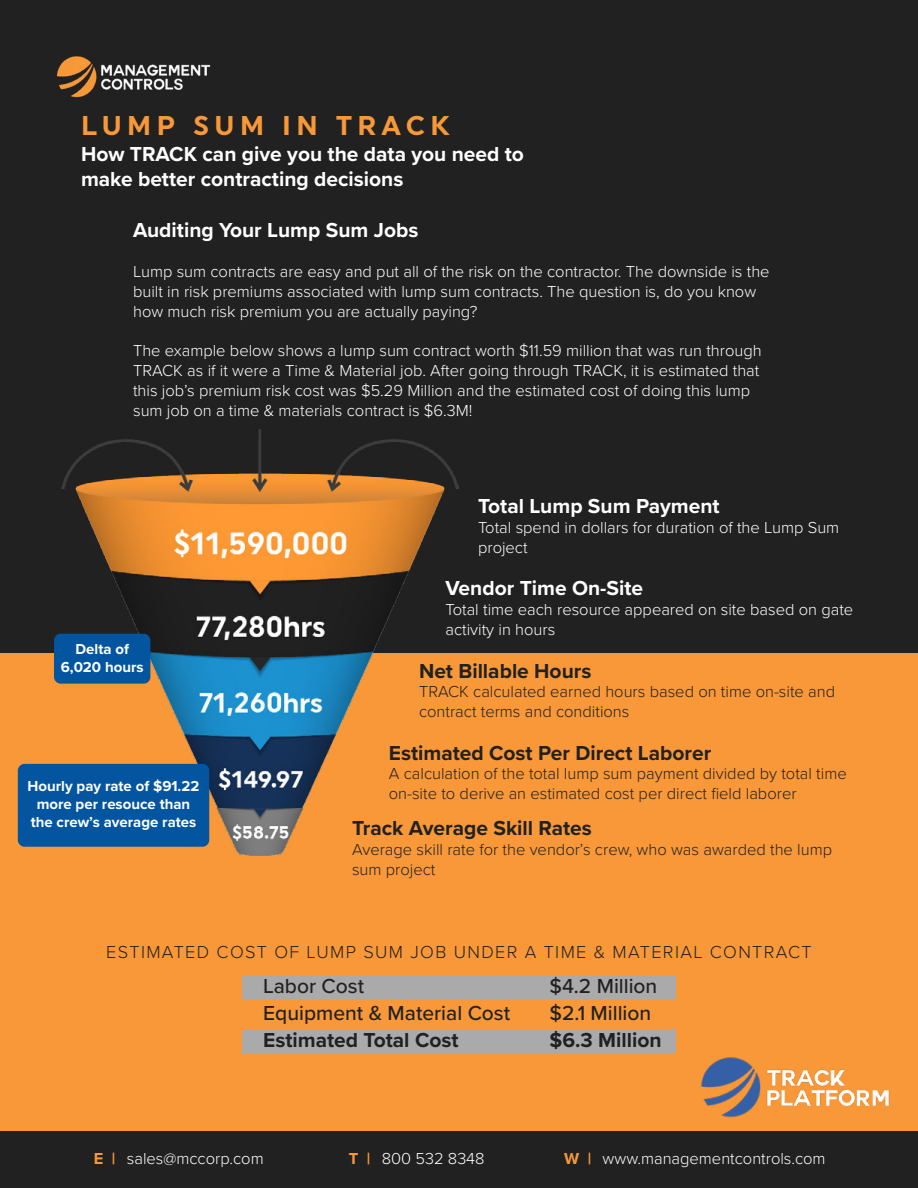
<style>
.page{position:relative;width:918px;height:1188px;background:#fff}
.page>*{position:absolute;margin:0;border:0;box-sizing:border-box;transform-origin:0 0}
.t1{font:27px "Uniform Pro Bld";letter-spacing:.2em;color:#f89838}
.t2{font:700 21px/25.2px "Proxima Nova";color:#fff}
.t3{font:700 21px "Proxima Nova";color:#212121}
.t4{font:500 21px/27px "Proxima Nova";color:#212121}
.t5{font:300 18px "Proxima Nova";letter-spacing:.075em;color:#212121}
.t6{font:300 16.5px/19.8px "Proxima Nova";color:#fff}
.t7{font:300 16.5px/19.8px "Proxima Nova";color:#212121}
.t8{font:700 15px/18px "Proxima Nova";color:#fff;text-align:center}
.s1{font-weight:700;color:#f89838}
</style>
<div class="page">
<div style="left:0;top:480px;width:918px;height:708px;background:#f89838"></div>
<div style="left:0;top:0;width:918px;height:652px;background:#212121"></div>
<div style="left:242px;top:976px;width:434px;height:24px;background:#aaa"></div>
<div style="left:242px;top:1029px;width:434px;height:24px;background:#aaa"></div>
<img style="left:62px;top:430px;width:397px;height:426px">
<div style="left:0;top:1132px;width:918px;height:56px;background:#212121"></div>
<img style="left:57px;top:56px;width:154px;height:42px">
<img style="left:701px;top:1057px;width:189px;height:61px">
<div style="left:54px;top:634px;width:96px;height:50px;background:#0455a0;border-radius:7px"></div>
<div style="left:18px;top:764px;width:191px;height:83px;background:#0455a0;border-radius:7px"></div>
<h1 class="t1" style="left:81px;top:110px;width:370px">LUMP SUM IN TRACK</h1>
<p class="t2" style="left:81px;top:140px;width:445px">How TRACK can give you the data you need to make better contracting decisions</p>
<p class="t2" style="left:133px;top:217px;width:287px">Auditing Your Lump Sum Jobs</p>
<p class="t6" style="left:133px;top:261px;width:638px">Lump sum contracts are easy and put all of the risk on the contractor. The downside is the built in risk premiums associated with lump sum contracts. The question is, do you know how much risk premium you are actually paying?</p>
<p class="t6" style="left:133px;top:340px;width:630px">The example below shows a lump sum contract worth $11.59 million that was run through TRACK as if it were a Time &amp; Material job. After going through TRACK, it is estimated that this job’s premium risk cost was $5.29 Million and the estimated cost of doing this lump sum job on a time &amp; materials contract is $6.3M!</p>
<p class="t8" style="left:61px;top:639px;width:84px">Delta of<br>6,020 hours</p>
<p class="t8" style="left:28px;top:777px;width:173px">Hourly pay rate of $91.22 more per resouce than the crew’s average rates</p>
<p class="t2" style="left:478px;top:493px;width:243px">Total Lump Sum Payment</p>
<p class="t6" style="left:478px;top:517px;width:363px">Total spend in dollars for duration of the Lump Sum project</p>
<p class="t2" style="left:446px;top:575px;width:199px">Vendor Time On-Site</p>
<p class="t6" style="left:446px;top:599px;width:409px">Total time each resource appeared on site based on gate activity in hours</p>
<p class="t3" style="left:419px;top:655px;width:174px">Net Billable Hours</p>
<p class="t7" style="left:419px;top:681px;width:418px">TRACK calculated earned hours based on time on-site and contract terms and conditions</p>
<p class="t3" style="left:389px;top:737px;width:324px">Estimated Cost Per Direct Laborer</p>
<p class="t7" style="left:389px;top:763px;width:459px">A calculation of the total lump sum payment divided by total time on-site to derive an estimated cost per direct field laborer</p>
<p class="t3" style="left:352px;top:813px;width:241px">Track Average Skill Rates</p>
<p class="t7" style="left:352px;top:839px;width:482px">Average skill rate for the vendor’s crew, who was awarded the lump sum project</p>
<p class="t5" style="left:106px;top:939px;width:707px">ESTIMATED COST OF LUMP SUM JOB UNDER A TIME &amp; MATERIAL CONTRACT</p>
<p class="t4" style="left:263px;top:972px;width:248px">Labor Cost<br>Equipment &amp; Material Cost</p>
<p class="t3" style="left:263px;top:1024px;width:197px">Estimated Total Cost</p>
<p class="t4" style="left:549px;top:972px;width:109px">$4.2 Million $2.1 Million</p>
<p class="t3" style="left:549px;top:1024px;width:114px">$6.3 Million</p>
<p class="t6" style="left:94px;top:1148px;width:171px"><span class="s1">E |</span> sales@mccorp.com</p>
<p class="t6" style="left:349px;top:1148px;width:137px"><span class="s1">T |</span> 800 532 8348</p>
<p class="t6" style="left:564px;top:1148px;width:263px"><span class="s1">W |</span> www.managementcontrols.com</p>
</div>
